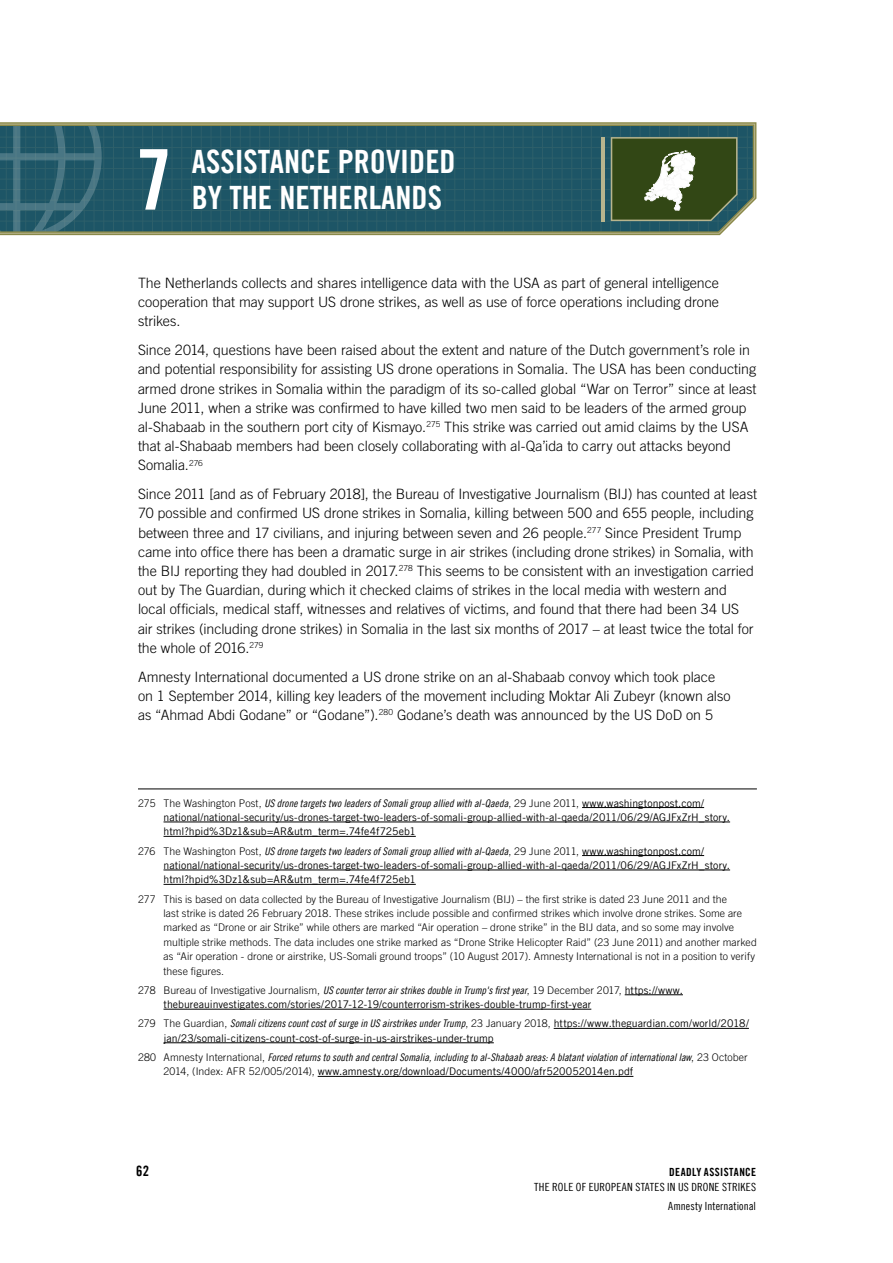
<style>
.page{position:relative;width:893px;height:1263px;background:#fff}
.page>*{position:absolute;margin:0;border:0;box-sizing:border-box;transform-origin:0 0}
.t1{font:83.7px "Amnesty Trade Gothic Bd Cn 20";color:#fff}
.t2{font:32.25px "Amnesty Trade Gothic Bd Cn 20";color:#fff}
.t3{font:300 14.25px/19.2px "Amnesty Trade Gothic";letter-spacing:-.005em;color:#000}
.t4{font:14.25px "Amnesty Trade Gothic Bd Cn 20";color:#000}
.t5{font:11.25px/19.2px "Amnesty Trade Gothic Cn 18";letter-spacing:.015em;color:#000;text-align:right}
.t6{font:11.25px "Amnesty Trade Gothic Bd Cn 20";letter-spacing:.03em;color:#000}
.t7{font:10.5px/14.4px "Amnesty Trade Gothic";letter-spacing:.005em;color:#000}
.t8{font:300 10.5px/14.4px "Amnesty Trade Gothic";letter-spacing:.01em;color:#000}
.t9{font:10.5px "Amnesty Trade Gothic Cn 18 Obl";color:#000}
.s1{font-family:"Amnesty Trade Gothic";font-weight:300}
.s2{font-family:"Amnesty Trade Gothic"}
.s3{font-weight:300}
.s4{font-family:"Amnesty Trade Gothic Cn 18 Obl"}
</style>
<div class="page">
<hr style="left:138px;top:788px;width:619px;height:1px;background:#000">
<hr style="left:582px;top:807px;width:122px;height:1px;background:#000">
<hr style="left:164px;top:822px;width:566px;height:1px;background:#000">
<hr style="left:164px;top:836px;width:252px;height:1px;background:#000">
<hr style="left:582px;top:855px;width:122px;height:1px;background:#000">
<hr style="left:164px;top:870px;width:566px;height:1px;background:#000">
<hr style="left:164px;top:884px;width:252px;height:1px;background:#000">
<hr style="left:625px;top:994px;width:58px;height:1px;background:#000">
<hr style="left:164px;top:1009px;width:427px;height:1px;background:#000">
<hr style="left:554px;top:1028px;width:195px;height:1px;background:#000">
<hr style="left:164px;top:1042px;width:330px;height:1px;background:#000">
<hr style="left:318px;top:1076px;width:315px;height:1px;background:#000">
<svg style="left:0;top:122px;width:757px;height:114px;background:#b8b790"></svg>
<svg style="left:0;top:123px;width:755px;height:111px;background:#2f5e63"></svg>
<h1 class="t1" style="left:135px;top:129px;width:39px">7</h1>
<h2 class="t2" style="left:192px;top:142px;width:265px">ASSISTANCE PROVIDED</h2>
<h2 class="t2" style="left:192px;top:178px;width:252px">BY THE NETHERLANDS</h2>
<p class="t3" style="left:138px;top:273px;width:583px;text-align:justify">The Netherlands collects and shares intelligence data with the USA as part of general intelligence cooperation that may support US drone strikes, as well as use of force operations including drone strikes.</p>
<p class="t3" style="left:138px;top:340px;width:620px">Since 2014, questions have been raised about the extent and nature of the Dutch government’s role in and potential responsibility for assisting US drone operations in Somalia. The USA has been conducting armed drone strikes in Somalia within the paradigm of its so-called global “War on Terror” since at least June 2011, when a strike was confirmed to have killed two men said to be leaders of the armed group al-Shabaab in the southern port city of Kismayo.<sup>275</sup> This strike was carried out amid claims by the USA that al-Shabaab members had been closely collaborating with al-Qa’ida to carry out attacks beyond Somalia.<sup>276</sup></p>
<p class="t3" style="left:138px;top:484px;width:620px">Since 2011 [and as of February 2018], the Bureau of Investigative Journalism (BIJ) has counted at least 70 possible and confirmed US drone strikes in Somalia, killing between 500 and 655 people, including between three and 17 civilians, and injuring between seven and 26 people.<sup>277</sup> Since President Trump came into office there has been a dramatic surge in air strikes (including drone strikes) in Somalia, with the BIJ reporting they had doubled in 2017.<sup>278</sup> This seems to be consistent with an investigation carried out by The Guardian, during which it checked claims of strikes in the local media with western and local officials, medical staff, witnesses and relatives of victims, and found that there had been 34 US air strikes (including drone strikes) in Somalia in the last six months of 2017 – at least twice the total for the whole of 2016.<sup>279</sup></p>
<p class="t3" style="left:138px;top:667px;width:594px">Amnesty International documented a US drone strike on an al-Shabaab convoy which took place on 1 September 2014, killing key leaders of the movement including Moktar Ali Zubeyr (known also as “Ahmad Abdi Godane” or “Godane”).<sup>280</sup> Godane’s death was announced by the US DoD on 5</p>
<p class="t9" style="left:138px;top:796px;width:568px"><span class="s1">275 The Washington Post,</span> US drone targets two leaders of Somali group allied with al-Qaeda<span class="s1">, 29 June 2011,</span> <span class="s2">www.washingtonpost.com/</span></p>
<p class="t7" style="left:164px;top:810px;width:568px">national/national-security/us-drones-target-two-leaders-of-somali-group-allied-with-al-qaeda/2011/06/29/AGJFxZrH_story. html?hpid%3Dz1&amp;sub=AR&amp;utm_term=.74fe4f725eb1</p>
<p class="t9" style="left:138px;top:844px;width:568px"><span class="s1">276 The Washington Post,</span> US drone targets two leaders of Somali group allied with al-Qaeda<span class="s1">, 29 June 2011,</span> <span class="s2">www.washingtonpost.com/</span></p>
<p class="t7" style="left:164px;top:858px;width:568px">national/national-security/us-drones-target-two-leaders-of-somali-group-allied-with-al-qaeda/2011/06/29/AGJFxZrH_story. html?hpid%3Dz1&amp;sub=AR&amp;utm_term=.74fe4f725eb1</p>
<p class="t8" style="left:164px;top:891px;width:595px;text-indent:-26px">277 This is based on data collected by the Bureau of Investigative Journalism (BIJ) – the first strike is dated 23 June 2011 and the<br>last strike is dated 26 February 2018. These strikes include possible and confirmed strikes which involve drone strikes. Some are marked as “Drone or air Strike” while others are marked “Air operation – drone strike” in the BIJ data, and so some may involve multiple strike methods. The data includes one strike marked as “Drone Strike Helicopter Raid” (23 June 2011) and another marked as “Air operation - drone or airstrike, US-Somali ground troops” (10 August 2017). Amnesty International is not in a position to verify these figures.</p>
<p class="t7" style="left:164px;top:983px;width:521px;text-indent:-26px"><span class="s3">278 Bureau of Investigative Journalism,</span> <span class="s4">US counter terror air strikes double in Trump's first year</span><span class="s3">, 19 December 2017,</span> https://www. thebureauinvestigates.com/stories/2017-12-19/counterrorism-strikes-double-trump-first-year</p>
<p class="t9" style="left:138px;top:1017px;width:612px"><span class="s1">279 The Guardian,</span> Somali citizens count cost of surge in US airstrikes under Trump<span class="s1">, 23 January 2018,</span> <span class="s2">https://www.theguardian.com/world/2018/</span></p>
<p class="t7" style="left:164px;top:1031px;width:332px">jan/23/somali-citizens-count-cost-of-surge-in-us-airstrikes-under-trump</p>
<p class="t9" style="left:138px;top:1051px;width:611px"><span class="s1">280 Amnesty International,</span> Forced returns to south and central Somalia, including to al-Shabaab areas: A blatant violation of international law<span class="s1">, 23 October</span></p>
<p class="t7" style="left:164px;top:1064px;width:471px"><span class="s3">2014, (Index: AFR 52/005/2014),</span> www.amnesty.org/download/Documents/4000/afr520052014en.pdf</p>
<p class="t4" style="left:136px;top:1162px;width:14px">62</p>
<p class="t6" style="left:669px;top:1165px;width:88px">DEADLY ASSISTANCE</p>
<p class="t5" style="left:534px;top:1177px;width:223px">THE ROLE OF EUROPEAN STATES IN US DRONE STRIKES<br>Amnesty International</p>
</div>
